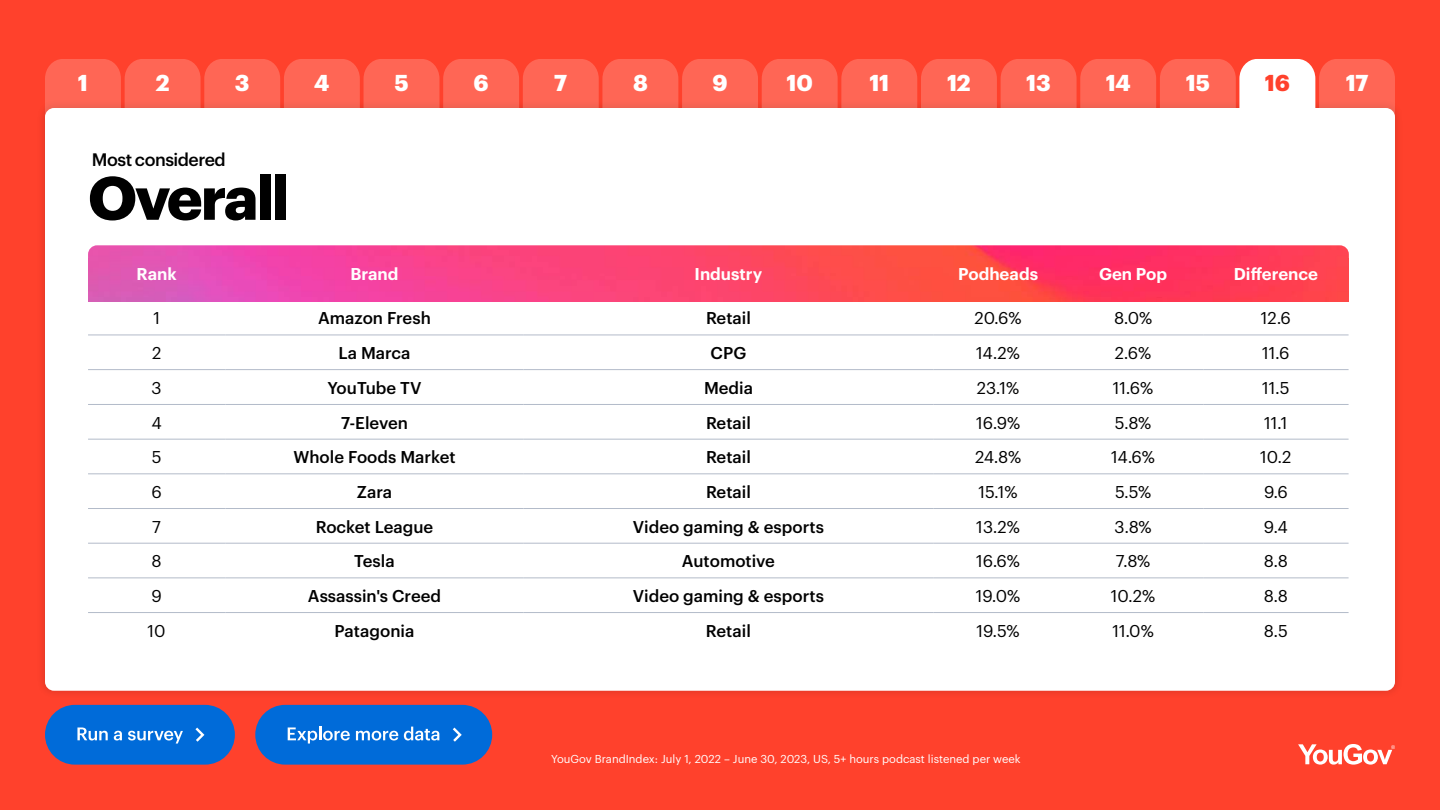
<style>
.page{position:relative;width:1440px;height:810px;background:#ff412c}
.page>*{position:absolute;margin:0;border:0;box-sizing:border-box;transform-origin:0 0}
.t1{font:700 60px "Graphik";letter-spacing:-.04em;color:#000}
.t2{font:700 22.5px "Graphik";letter-spacing:-.01em;color:#fff}
.t3{font:700 22.5px "Graphik";color:#ff412c}
.t4{font:500 17.7px "Graphik";letter-spacing:-.025em;color:#000}
.t5{font:500 16.73px "Graphik";color:#000}
.t6{font:16.73px "Graphik";color:#000}
.t7{font:600 16.73px "Graphik";color:#fff}
.t8{font:11.25px "Graphik";color:#fff}
</style>
<div class="page">
<div style="left:45px;top:705px;width:190px;height:60px;background:#006bd9;border-radius:30px"></div>
<svg style="left:77px;top:727px;width:31px;height:13px"></svg>
<svg style="left:114px;top:731px;width:8px;height:9px"></svg>
<svg style="left:128px;top:731px;width:55px;height:13px"></svg>
<svg style="left:195px;top:728px;width:9px;height:14px"></svg>
<div style="left:255px;top:705px;width:237px;height:60px;background:#006bd9;border-radius:30px"></div>
<svg style="left:288px;top:727px;width:62px;height:17px"></svg>
<svg style="left:356px;top:731px;width:42px;height:9px"></svg>
<svg style="left:404px;top:727px;width:35px;height:13px"></svg>
<svg style="left:453px;top:728px;width:9px;height:14px"></svg>
<div style="left:37px;top:100px;width:1366px;height:599px;background:#000;opacity:.15"></div>
<div style="left:45px;top:108px;width:1350px;height:583px;background:#fff;border-radius:9px"></div>
<svg style="left:1298px;top:744px;width:97px;height:21px"></svg>
<svg style="left:45px;top:59px;width:1350px;height:57px"></svg>
<img style="left:88px;top:276px;width:1261px;height:25px">
<img style="left:88px;top:245px;width:1261px;height:31px">
<hr style="left:88px;top:335px;width:137px;height:1px;background:#b3bbc9">
<hr style="left:225px;top:335px;width:299px;height:1px;background:#b3bbc9">
<hr style="left:524px;top:335px;width:409px;height:1px;background:#b3bbc9">
<hr style="left:933px;top:335px;width:130px;height:1px;background:#b3bbc9">
<hr style="left:1063px;top:335px;width:140px;height:1px;background:#b3bbc9">
<hr style="left:1203px;top:335px;width:146px;height:1px;background:#b3bbc9">
<hr style="left:88px;top:369px;width:137px;height:1px;background:#b3bbc9">
<hr style="left:225px;top:369px;width:299px;height:1px;background:#b3bbc9">
<hr style="left:524px;top:369px;width:409px;height:1px;background:#b3bbc9">
<hr style="left:933px;top:369px;width:130px;height:1px;background:#b3bbc9">
<hr style="left:1063px;top:369px;width:140px;height:1px;background:#b3bbc9">
<hr style="left:1203px;top:369px;width:146px;height:1px;background:#b3bbc9">
<hr style="left:88px;top:404px;width:137px;height:1px;background:#b3bbc9">
<hr style="left:225px;top:404px;width:299px;height:1px;background:#b3bbc9">
<hr style="left:524px;top:404px;width:409px;height:1px;background:#b3bbc9">
<hr style="left:933px;top:404px;width:130px;height:1px;background:#b3bbc9">
<hr style="left:1063px;top:404px;width:140px;height:1px;background:#b3bbc9">
<hr style="left:1203px;top:404px;width:146px;height:1px;background:#b3bbc9">
<hr style="left:88px;top:439px;width:137px;height:1px;background:#b3bbc9">
<hr style="left:225px;top:439px;width:299px;height:1px;background:#b3bbc9">
<hr style="left:524px;top:439px;width:409px;height:1px;background:#b3bbc9">
<hr style="left:933px;top:439px;width:130px;height:1px;background:#b3bbc9">
<hr style="left:1063px;top:439px;width:140px;height:1px;background:#b3bbc9">
<hr style="left:1203px;top:439px;width:146px;height:1px;background:#b3bbc9">
<hr style="left:88px;top:474px;width:137px;height:1px;background:#b3bbc9">
<hr style="left:225px;top:474px;width:299px;height:1px;background:#b3bbc9">
<hr style="left:524px;top:474px;width:409px;height:1px;background:#b3bbc9">
<hr style="left:933px;top:474px;width:130px;height:1px;background:#b3bbc9">
<hr style="left:1063px;top:474px;width:140px;height:1px;background:#b3bbc9">
<hr style="left:1203px;top:474px;width:146px;height:1px;background:#b3bbc9">
<hr style="left:88px;top:508px;width:137px;height:1px;background:#b3bbc9">
<hr style="left:225px;top:508px;width:299px;height:1px;background:#b3bbc9">
<hr style="left:524px;top:508px;width:409px;height:1px;background:#b3bbc9">
<hr style="left:933px;top:508px;width:130px;height:1px;background:#b3bbc9">
<hr style="left:1063px;top:508px;width:140px;height:1px;background:#b3bbc9">
<hr style="left:1203px;top:508px;width:146px;height:1px;background:#b3bbc9">
<hr style="left:88px;top:543px;width:137px;height:1px;background:#b3bbc9">
<hr style="left:225px;top:543px;width:299px;height:1px;background:#b3bbc9">
<hr style="left:524px;top:543px;width:409px;height:1px;background:#b3bbc9">
<hr style="left:933px;top:543px;width:130px;height:1px;background:#b3bbc9">
<hr style="left:1063px;top:543px;width:140px;height:1px;background:#b3bbc9">
<hr style="left:1203px;top:543px;width:146px;height:1px;background:#b3bbc9">
<hr style="left:88px;top:578px;width:137px;height:1px;background:#b3bbc9">
<hr style="left:225px;top:578px;width:299px;height:1px;background:#b3bbc9">
<hr style="left:524px;top:578px;width:409px;height:1px;background:#b3bbc9">
<hr style="left:933px;top:578px;width:130px;height:1px;background:#b3bbc9">
<hr style="left:1063px;top:578px;width:140px;height:1px;background:#b3bbc9">
<hr style="left:1203px;top:578px;width:146px;height:1px;background:#b3bbc9">
<hr style="left:88px;top:612px;width:137px;height:1px;background:#b3bbc9">
<hr style="left:225px;top:612px;width:299px;height:1px;background:#b3bbc9">
<hr style="left:524px;top:612px;width:409px;height:1px;background:#b3bbc9">
<hr style="left:933px;top:612px;width:130px;height:1px;background:#b3bbc9">
<hr style="left:1063px;top:612px;width:140px;height:1px;background:#b3bbc9">
<hr style="left:1203px;top:612px;width:146px;height:1px;background:#b3bbc9">
<h2 class="t2" style="left:78px;top:66px;width:12px">1</h2>
<h2 class="t2" style="left:156px;top:66px;width:15px">2</h2>
<h2 class="t2" style="left:235px;top:66px;width:16px">3</h2>
<h2 class="t2" style="left:314px;top:66px;width:17px">4</h2>
<h2 class="t2" style="left:394px;top:66px;width:16px">5</h2>
<h2 class="t2" style="left:474px;top:66px;width:17px">6</h2>
<h2 class="t2" style="left:554px;top:66px;width:14px">7</h2>
<h2 class="t2" style="left:633px;top:66px;width:16px">8</h2>
<h2 class="t2" style="left:712px;top:66px;width:17px">9</h2>
<h2 class="t2" style="left:786px;top:66px;width:28px">10</h2>
<h2 class="t2" style="left:869px;top:66px;width:21px">11</h2>
<h2 class="t2" style="left:947px;top:66px;width:25px">12</h2>
<h2 class="t2" style="left:1026px;top:66px;width:26px">13</h2>
<h2 class="t2" style="left:1106px;top:66px;width:26px">14</h2>
<h2 class="t2" style="left:1186px;top:66px;width:26px">15</h2>
<h2 class="t3" style="left:1265px;top:66px;width:27px">16</h2>
<h2 class="t2" style="left:1346px;top:66px;width:24px">17</h2>
<p class="t4" style="left:92px;top:146px;width:135px">Most considered</p>
<h1 class="t1" style="left:88px;top:152px;width:203px">Overall</h1>
<p class="t7" style="left:137px;top:261px;width:42px">Rank</p>
<p class="t7" style="left:350px;top:261px;width:50px">Brand</p>
<p class="t7" style="left:695px;top:261px;width:69px">Industry</p>
<p class="t7" style="left:958px;top:261px;width:81px">Podheads</p>
<p class="t7" style="left:1099px;top:261px;width:70px">Gen Pop</p>
<p class="t7" style="left:1234px;top:261px;width:86px">Difference</p>
<p class="t6" style="left:153px;top:306px;width:8px">1</p>
<p class="t5" style="left:318px;top:306px;width:114px">Amazon Fresh</p>
<p class="t5" style="left:706px;top:306px;width:46px">Retail</p>
<p class="t6" style="left:975px;top:306px;width:49px">20.6%</p>
<p class="t6" style="left:1114px;top:306px;width:40px">8.0%</p>
<p class="t6" style="left:1261px;top:306px;width:32px">12.6</p>
<p class="t6" style="left:152px;top:340px;width:11px">2</p>
<p class="t5" style="left:339px;top:340px;width:74px">La Marca</p>
<p class="t5" style="left:711px;top:340px;width:37px">CPG</p>
<p class="t6" style="left:976px;top:340px;width:45px">14.2%</p>
<p class="t6" style="left:1115px;top:340px;width:38px">2.6%</p>
<p class="t6" style="left:1262px;top:340px;width:29px">11.6</p>
<p class="t6" style="left:152px;top:375px;width:12px">3</p>
<p class="t5" style="left:327px;top:375px;width:96px">YouTube TV</p>
<p class="t5" style="left:704px;top:375px;width:50px">Media</p>
<p class="t6" style="left:977px;top:375px;width:44px">23.1%</p>
<p class="t6" style="left:1113px;top:375px;width:42px">11.6%</p>
<p class="t6" style="left:1262px;top:375px;width:29px">11.5</p>
<p class="t6" style="left:152px;top:410px;width:12px">4</p>
<p class="t5" style="left:341px;top:410px;width:69px">7-Eleven</p>
<p class="t5" style="left:706px;top:410px;width:46px">Retail</p>
<p class="t6" style="left:976px;top:410px;width:46px">16.9%</p>
<p class="t6" style="left:1115px;top:410px;width:38px">5.8%</p>
<p class="t6" style="left:1264px;top:410px;width:25px">11.1</p>
<p class="t6" style="left:152px;top:445px;width:11px">5</p>
<p class="t5" style="left:293px;top:445px;width:164px">Whole Foods Market</p>
<p class="t5" style="left:706px;top:445px;width:46px">Retail</p>
<p class="t6" style="left:975px;top:445px;width:48px">24.8%</p>
<p class="t6" style="left:1111px;top:445px;width:45px">14.6%</p>
<p class="t6" style="left:1260px;top:445px;width:33px">10.2</p>
<p class="t6" style="left:152px;top:479px;width:12px">6</p>
<p class="t5" style="left:357px;top:479px;width:37px">Zara</p>
<p class="t5" style="left:706px;top:479px;width:46px">Retail</p>
<p class="t6" style="left:978px;top:479px;width:41px">15.1%</p>
<p class="t6" style="left:1115px;top:479px;width:38px">5.5%</p>
<p class="t6" style="left:1264px;top:479px;width:25px">9.6</p>
<p class="t6" style="left:152px;top:514px;width:10px">7</p>
<p class="t5" style="left:316px;top:514px;width:119px">Rocket League</p>
<p class="t5" style="left:633px;top:514px;width:193px">Video gaming &amp; esports</p>
<p class="t6" style="left:976px;top:514px;width:45px">13.2%</p>
<p class="t6" style="left:1115px;top:514px;width:39px">3.8%</p>
<p class="t6" style="left:1264px;top:514px;width:25px">9.4</p>
<p class="t6" style="left:152px;top:549px;width:12px">8</p>
<p class="t5" style="left:354px;top:549px;width:42px">Tesla</p>
<p class="t5" style="left:682px;top:549px;width:95px">Automotive</p>
<p class="t6" style="left:976px;top:549px;width:46px">16.6%</p>
<p class="t6" style="left:1116px;top:549px;width:36px">7.8%</p>
<p class="t6" style="left:1264px;top:549px;width:26px">8.8</p>
<p class="t6" style="left:151px;top:583px;width:12px">9</p>
<p class="t5" style="left:308px;top:583px;width:135px">Assassin's Creed</p>
<p class="t5" style="left:633px;top:583px;width:193px">Video gaming &amp; esports</p>
<p class="t6" style="left:976px;top:583px;width:46px">19.0%</p>
<p class="t6" style="left:1111px;top:583px;width:46px">10.2%</p>
<p class="t6" style="left:1264px;top:583px;width:26px">8.8</p>
<p class="t6" style="left:148px;top:618px;width:20px">10</p>
<p class="t5" style="left:335px;top:618px;width:81px">Patagonia</p>
<p class="t5" style="left:706px;top:618px;width:46px">Retail</p>
<p class="t6" style="left:977px;top:618px;width:44px">19.5%</p>
<p class="t6" style="left:1112px;top:618px;width:43px">11.0%</p>
<p class="t6" style="left:1264px;top:618px;width:26px">8.5</p>
<p class="t8" style="left:551px;top:751px;width:471px">YouGov BrandIndex: July 1, 2022 – June 30, 2023, US, 5+ hours podcast listened per week</p>
</div>
